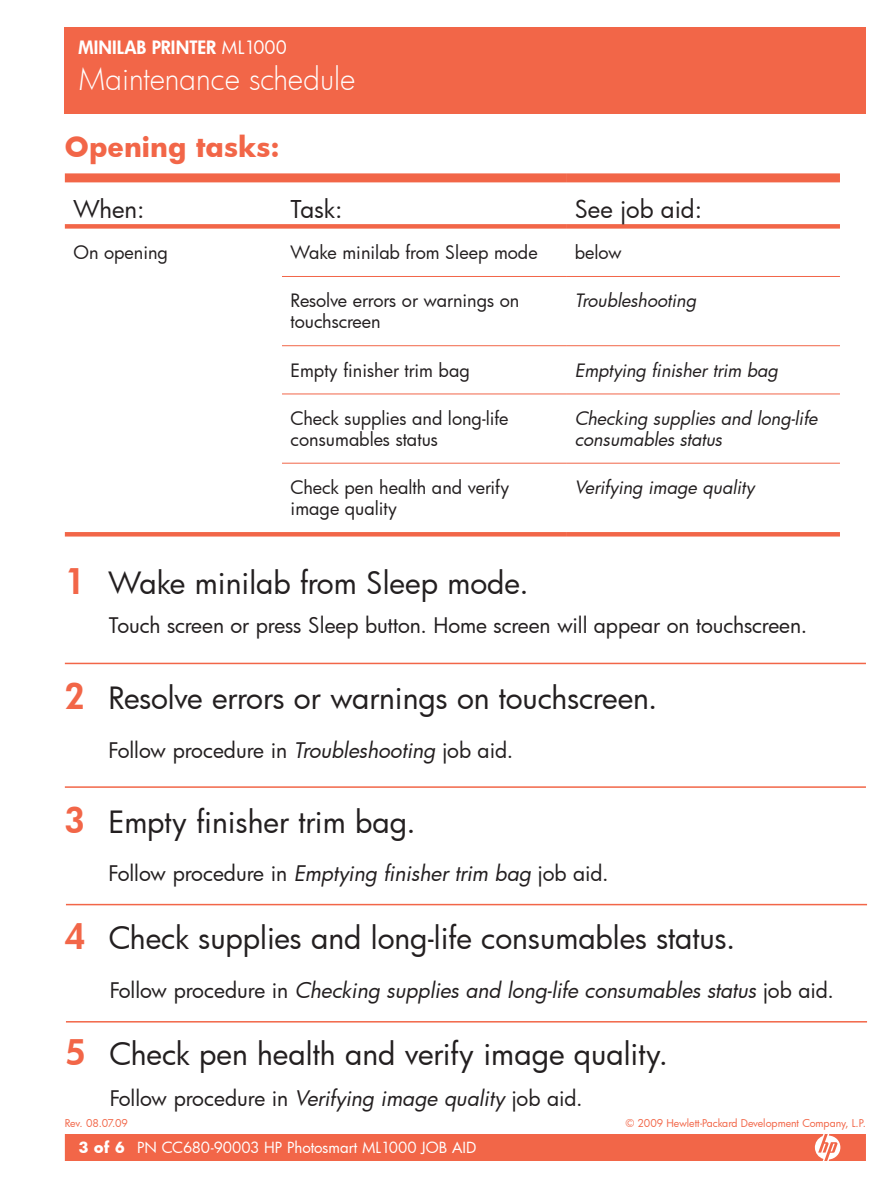
<style>
.page{position:relative;width:893px;height:1188px;background:#fff}
.page>*{position:absolute;margin:0;border:0;box-sizing:border-box;transform-origin:0 0}
.Step_titles{font:30px "Futura Bk";color:#231f20}
.Title_-_Add__pages{font:30px "Futura Lt";color:#fff}
.Table_Title{font:700 27px "Futura Bk";color:#f26648}
.Table_text_-_Headers{font:24px "Futura Bk";letter-spacing:-.005em;color:#231f20}
.Instructions_-_Numbe{font:21px "Futura Bk";color:#231f20}
.Instructions_-_Numbe-2{font:italic 21px "Futura Bk";color:#231f20}
.Table_text{font:18px/21px "Futura Bk";color:#231f20}
.Table_text-2{font:italic 18px/21px "Futura Bk";color:#231f20}
.TopLevelCategory{font:18px "Futura Hv";letter-spacing:.01em;color:#fff}
.t1{font:15px "Futura Bk";color:#fff}
.Copyright_text{font:10.5px "Futura Bk";letter-spacing:-.005em;color:#f26648}
.s1{font-family:"Futura Bk"}
.s2{font-family:"Futura Hv";font-size:34.5px;color:#f26648}
.s3{font-style:italic}
.s4{font-style:normal}
.s5{font-weight:700}
</style>
<div class="page">
<div style="left:65px;top:27px;width:800px;height:87px;background:#f26648"></div>
<div style="left:65px;top:173px;width:217px;height:9px;background:#f26648"></div>
<div style="left:282px;top:173px;width:283px;height:9px;background:#f26648"></div>
<div style="left:565px;top:173px;width:274px;height:9px;background:#f26648"></div>
<div style="left:65px;top:224px;width:217px;height:5px;background:#f26648"></div>
<div style="left:282px;top:224px;width:283px;height:5px;background:#f26648"></div>
<div style="left:565px;top:224px;width:274px;height:5px;background:#f26648"></div>
<hr style="left:282px;top:394px;width:283px;height:1px;background:#f26648">
<hr style="left:565px;top:394px;width:274px;height:1px;background:#f26648">
<hr style="left:282px;top:463px;width:283px;height:1px;background:#f26648">
<hr style="left:565px;top:463px;width:274px;height:1px;background:#f26648">
<hr style="left:282px;top:276px;width:283px;height:1px;background:#f26648">
<hr style="left:565px;top:276px;width:274px;height:1px;background:#f26648">
<hr style="left:282px;top:345px;width:283px;height:1px;background:#f26648">
<hr style="left:565px;top:345px;width:274px;height:1px;background:#f26648">
<div style="left:65px;top:532px;width:217px;height:5px;background:#f26648"></div>
<div style="left:282px;top:532px;width:283px;height:5px;background:#f26648"></div>
<div style="left:565px;top:532px;width:274px;height:5px;background:#f26648"></div>
<hr style="left:65px;top:663px;width:800px;height:1px;background:#f26648">
<hr style="left:66px;top:904px;width:800px;height:1px;background:#f26648">
<hr style="left:66px;top:1021px;width:800px;height:2px;background:#f26648">
<hr style="left:65px;top:786px;width:800px;height:2px;background:#f26648">
<div style="left:65px;top:1134px;width:800px;height:27px;background:#f26648"></div>
<p class="TopLevelCategory" style="left:78px;top:35px;width:210px">MINILAB PRINTER <span class="s1">ML1000</span></p>
<p class="Title_-_Add__pages" style="left:78px;top:59px;width:278px">Maintenance schedule</p>
<p class="Table_Title" style="left:65px;top:128px;width:216px">Opening tasks:</p>
<p class="Table_text_-_Headers" style="left:73px;top:193px;width:73px">When:</p>
<p class="Table_text_-_Headers" style="left:290px;top:193px;width:53px">Task:</p>
<p class="Table_text_-_Headers" style="left:574px;top:193px;width:129px">See job aid:</p>
<p class="Table_text" style="left:73px;top:242px;width:96px">On opening</p>
<p class="Table_text" style="left:290px;top:242px;width:248px">Wake minilab from Sleep mode</p>
<p class="Table_text" style="left:574px;top:242px;width:48px">below</p>
<p class="Table_text" style="left:290px;top:290px;width:230px">Resolve errors or warnings on touchscreen</p>
<p class="Table_text-2" style="left:574px;top:290px;width:123px">Troubleshooting</p>
<p class="Table_text" style="left:290px;top:359px;width:181px">Empty finisher trim bag</p>
<p class="Table_text-2" style="left:574px;top:359px;width:205px">Emptying finisher trim bag</p>
<p class="Table_text" style="left:290px;top:407px;width:219px">Check supplies and long-life consumables status</p>
<p class="Table_text-2" style="left:574px;top:407px;width:244px">Checking supplies and long-life consumables status</p>
<p class="Table_text" style="left:290px;top:477px;width:220px">Check pen health and verify image quality</p>
<p class="Table_text-2" style="left:574px;top:477px;width:181px">Verifying image quality</p>
<p class="Step_titles" style="left:65px;top:562px;width:465px"><span class="s2">1</span> Wake minilab from Sleep mode.</p>
<p class="Instructions_-_Numbe" style="left:109px;top:611px;width:699px">Touch screen or press Sleep button. Home screen will appear on touchscreen.</p>
<p class="Step_titles" style="left:65px;top:678px;width:594px"><span class="s2">2</span> Resolve errors or warnings on touchscreen.</p>
<p class="Instructions_-_Numbe" style="left:108px;top:736px;width:406px">Follow procedure in <span class="s3">Troubleshooting</span> job aid.</p>
<p class="Step_titles" style="left:65px;top:801px;width:352px"><span class="s2">3</span> Empty finisher trim bag.</p>
<p class="Instructions_-_Numbe" style="left:108px;top:859px;width:501px">Follow procedure in <span class="s3">Emptying finisher trim bag</span> job aid.</p>
<p class="Step_titles" style="left:65px;top:918px;width:671px"><span class="s2">4</span> Check supplies and long-life consumables status.</p>
<p class="Instructions_-_Numbe-2" style="left:110px;top:976px;width:725px"><span class="s4">Follow procedure in</span> Checking supplies and long-life consumables status <span class="s4">job aid.</span></p>
<p class="Step_titles" style="left:66px;top:1034px;width:603px"><span class="s2">5</span> Check pen health and verify image quality.</p>
<p class="Instructions_-_Numbe" style="left:110px;top:1084px;width:474px">Follow procedure in <span class="s3">Verifying image quality</span> job aid.</p>
<p class="Copyright_text" style="left:65px;top:1116px;width:65px">Rev. 08.07.09</p>
<p class="t1" style="left:94px;top:1138px;width:384px"><span class="s5">of 6</span> PN CC680-90003 HP Photosmart ML1000 JOB AID</p>
<p class="Copyright_text" style="left:625px;top:1116px;width:241px">© 2009 Hewlett-Packard Development Company, L.P.</p>
</div>
